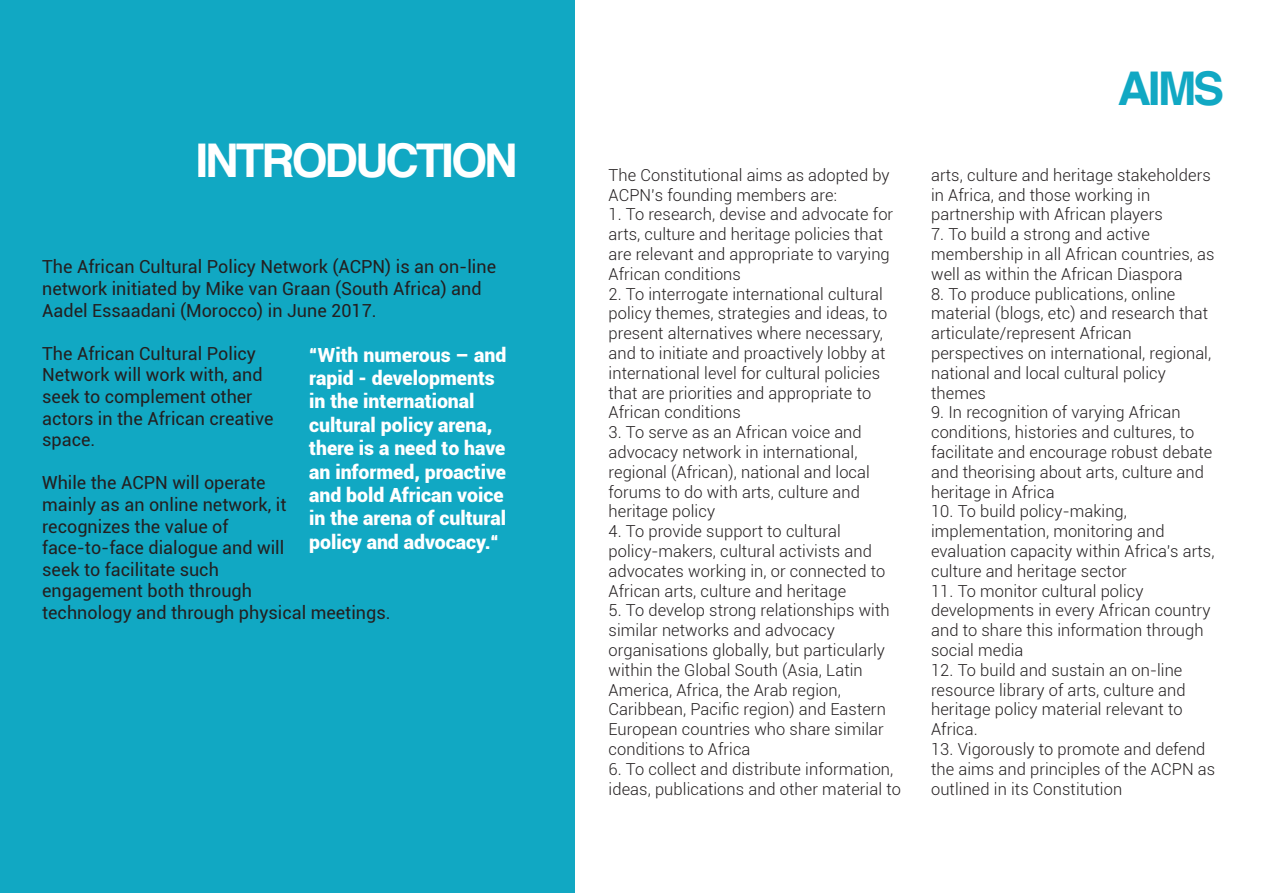
<style>
.page{position:relative;width:1263px;height:893px;background:#fff}
.page>*{position:absolute;margin:0;border:0;box-sizing:border-box;transform-origin:0 0}
.t1{font:700 46.5px "Helvetica";letter-spacing:-.065em;color:#fff}
.t2{font:700 46.5px "Helvetica";color:#11a8c3}
.t3{font:900 19.5px/23.4px "Roboto";color:#fff}
.t4{font:18px/21.6px "Roboto";color:#231f20}
.t5{font:300 16.5px/19.8px "Roboto";letter-spacing:.005em;color:#231f20}
</style>
<div class="page">
<div style="left:0;top:0;width:574px;height:893px;background:#11a8c3"></div>
<h1 class="t1" style="left:195px;top:124px;width:324px">INTRODUCTION</h1>
<p class="t4" style="left:42px;top:255px;width:455px">The African Cultural Policy Network (ACPN) is an on-line network initiated by Mike van Graan (South Africa) and<br>Aadel Essaadani (Morocco) in June 2017.</p>
<p class="t4" style="left:42px;top:342px;width:233px">The African Cultural Policy<br>Network will work with, and seek to complement other actors in the African creative space.</p>
<p class="t4" style="left:42px;top:471px;width:350px">While the ACPN will operate<br>mainly as an online network, it<br>recognizes the value of<br>face-to-face dialogue and will<br>seek to facilitate such<br>engagement both through<br>technology and through physical meetings.</p>
<p class="t3" style="left:309px;top:342px;width:199px">“With numerous – and rapid - developments in the international cultural policy arena, there is a need to have an informed, proactive and bold African voice in the arena of cultural policy and advocacy.“</p>
<p class="t5" style="left:608px;top:164px;width:283px">The Constitutional aims as adopted by<br>ACPN’s founding members are:</p>
<p class="t5" style="left:608px;top:204px;width:286px">1. To research, devise and advocate for arts, culture and heritage policies that are relevant and appropriate to varying African conditions</p>
<p class="t5" style="left:608px;top:283px;width:280px">2. To interrogate international cultural policy themes, strategies and ideas, to present alternatives where necessary, and to initiate and proactively lobby at international level for cultural policies that are priorities and appropriate to African conditions</p>
<p class="t5" style="left:608px;top:422px;width:263px">3. To serve as an African voice and advocacy network in international, regional (African), national and local forums to do with arts, culture and heritage policy</p>
<p class="t5" style="left:608px;top:521px;width:278px">4. To provide support to cultural policy-makers, cultural activists and advocates working in, or connected to African arts, culture and heritage</p>
<p class="t5" style="left:608px;top:600px;width:283px">5. To develop strong relationships with similar networks and advocacy organisations globally, but particularly within the Global South (Asia, Latin America, Africa, the Arab region, Caribbean, Pacific region) and Eastern European countries who share similar conditions to Africa</p>
<p class="t5" style="left:608px;top:758px;width:294px">6. To collect and distribute information, ideas, publications and other material to</p>
<h1 class="t2" style="left:1117px;top:51px;width:108px">AIMS</h1>
<p class="t5" style="left:931px;top:164px;width:281px">arts, culture and heritage stakeholders in Africa, and those working in partnership with African players</p>
<p class="t5" style="left:931px;top:224px;width:285px">7. To build a strong and active membership in all African countries, as well as within the African Diaspora</p>
<p class="t5" style="left:931px;top:283px;width:282px">8. To produce publications, online material (blogs, etc) and research that articulate/represent African perspectives on international, regional, national and local cultural policy themes</p>
<p class="t5" style="left:931px;top:402px;width:283px">9. In recognition of varying African conditions, histories and cultures, to facilitate and encourage robust debate and theorising about arts, culture and heritage in Africa</p>
<p class="t5" style="left:931px;top:501px;width:285px">10. To build policy-making, implementation, monitoring and evaluation capacity within Africa’s arts, culture and heritage sector</p>
<p class="t5" style="left:931px;top:580px;width:281px">11. To monitor cultural policy developments in every African country and to share this information through social media</p>
<p class="t5" style="left:931px;top:659px;width:256px">12. To build and sustain an on-line resource library of arts, culture and heritage policy material relevant to<br>Africa.</p>
<p class="t5" style="left:931px;top:739px;width:286px">13. Vigorously to promote and defend the aims and principles of the ACPN as outlined in its Constitution</p>
</div>
